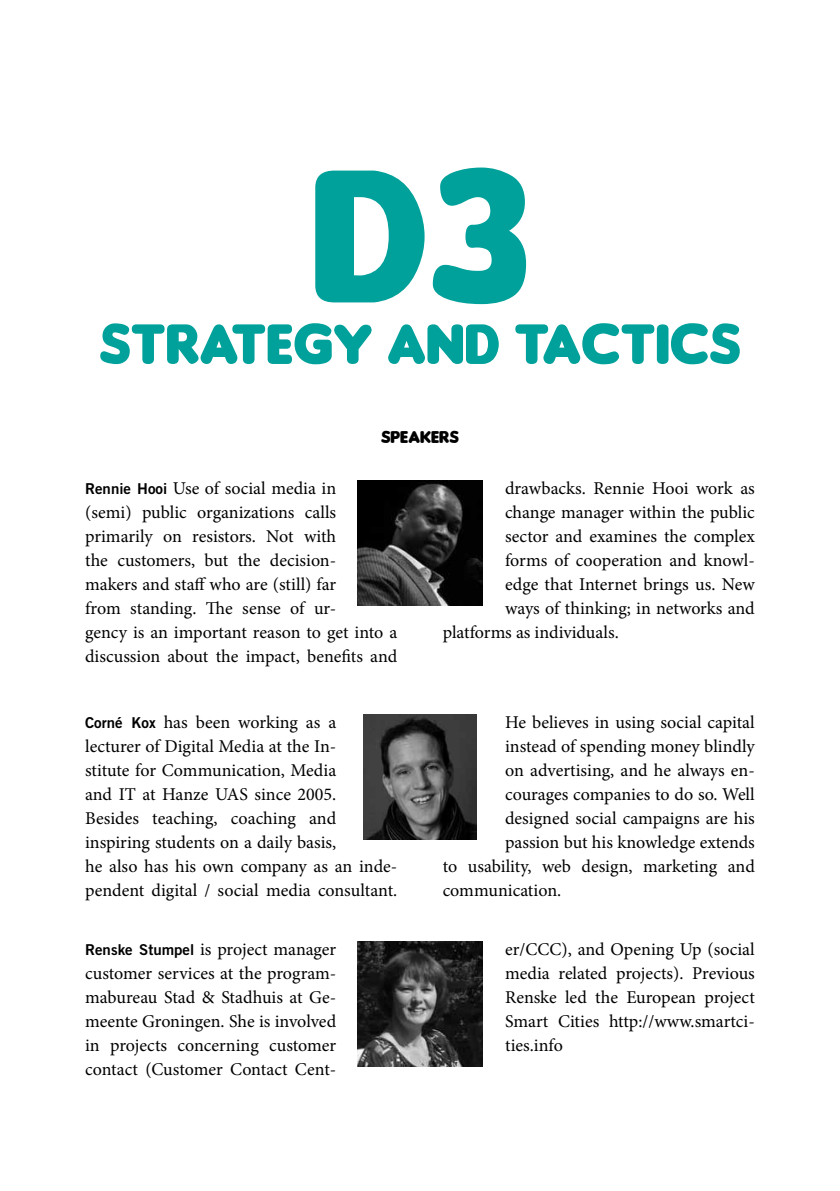
<style>
.page{position:relative;width:840px;height:1191px;background:#fff}
.page>*{position:absolute;margin:0;border:0;box-sizing:border-box;transform-origin:0 0}
.t1{font:200px "Insaniburger";color:#00a19a}
.t2{font:60px "Insaniburger";color:#00a19a}
.t3{font:18px/24px "Minion Pro";color:#000}
.t4{font:18px "Insaniburger";color:#000}
.s1{font-family:"Trade Gothic LT Std Bd 2";font-size:15px}
</style>
<div class="page">
<img style="left:363px;top:714px;width:113px;height:125px">
<img style="left:357px;top:480px;width:125px;height:125px">
<img style="left:357px;top:941px;width:125px;height:125px">
<h1 class="t1" style="left:310px;top:123px;width:220px">D3</h1>
<h2 class="t2" style="left:99px;top:310px;width:641px">STRATEGY AND TACTICS</h2>
<p class="t4" style="left:381px;top:426px;width:61px">SPEAKERS</p>
<p class="t3" style="left:85px;top:476px;width:313px"><span class="s1">Rennie Hooi</span> Use of social media in<br>(semi) public organizations calls primarily on resistors. Not with<br>the customers, but the decision-<br>makers and staff who are (still) far<br>from standing. The sense of ur-<br>gency is an important reason to get into a discussion about the impact, benefits and</p>
<p class="t3" style="left:505px;top:476px;width:251px">drawbacks. Rennie Hooi work as</p>
<p class="t3" style="left:505px;top:500px;width:251px">change manager within the public</p>
<p class="t3" style="left:505px;top:524px;width:251px">sector and examines the complex</p>
<p class="t3" style="left:505px;top:548px;width:251px">forms of cooperation and knowl-</p>
<p class="t3" style="left:505px;top:572px;width:251px">edge that Internet brings us. New</p>
<p class="t3" style="left:505px;top:596px;width:251px">ways of thinking; in networks and</p>
<p class="t3" style="left:442px;top:620px;width:177px">platforms as individuals.</p>
<p class="t3" style="left:85px;top:710px;width:313px"><span class="s1">Corné Kox</span> has been working as a<br>lecturer of Digital Media at the In-<br>stitute for Communication, Media<br>and IT at Hanze UAS since 2005.<br>Besides teaching, coaching and inspiring students on a daily basis,<br>he also has his own company as an inde&shy;pendent digital / social media consultant.</p>
<p class="t3" style="left:505px;top:710px;width:251px">He believes in using social capital</p>
<p class="t3" style="left:505px;top:734px;width:251px">instead of spending money blindly</p>
<p class="t3" style="left:505px;top:758px;width:251px">on advertising, and he always en-</p>
<p class="t3" style="left:505px;top:782px;width:251px">courages companies to do so. Well</p>
<p class="t3" style="left:505px;top:806px;width:251px">designed social campaigns are his</p>
<p class="t3" style="left:505px;top:830px;width:251px">passion but his knowledge extends</p>
<p class="t3" style="left:442px;top:854px;width:313px">to usability, web design, marketing and</p>
<p class="t3" style="left:442px;top:878px;width:120px">communication.</p>
<p class="t3" style="left:85px;top:937px;width:252px;text-align:justify"><span class="s1">Renske Stumpel</span> is project manager customer services at the program&shy;mabureau Stad &amp; Stadhuis at Ge&shy;meente Groningen. She is involved in projects concerning customer contact (Customer Contact Cent-</p>
<p class="t3" style="left:505px;top:936px;width:251px;text-align:justify">er/CCC), and Opening Up (social media related projects). Previous Renske led the European project Smart Cities http://www.smartci&shy;ties.info</p>
</div>
